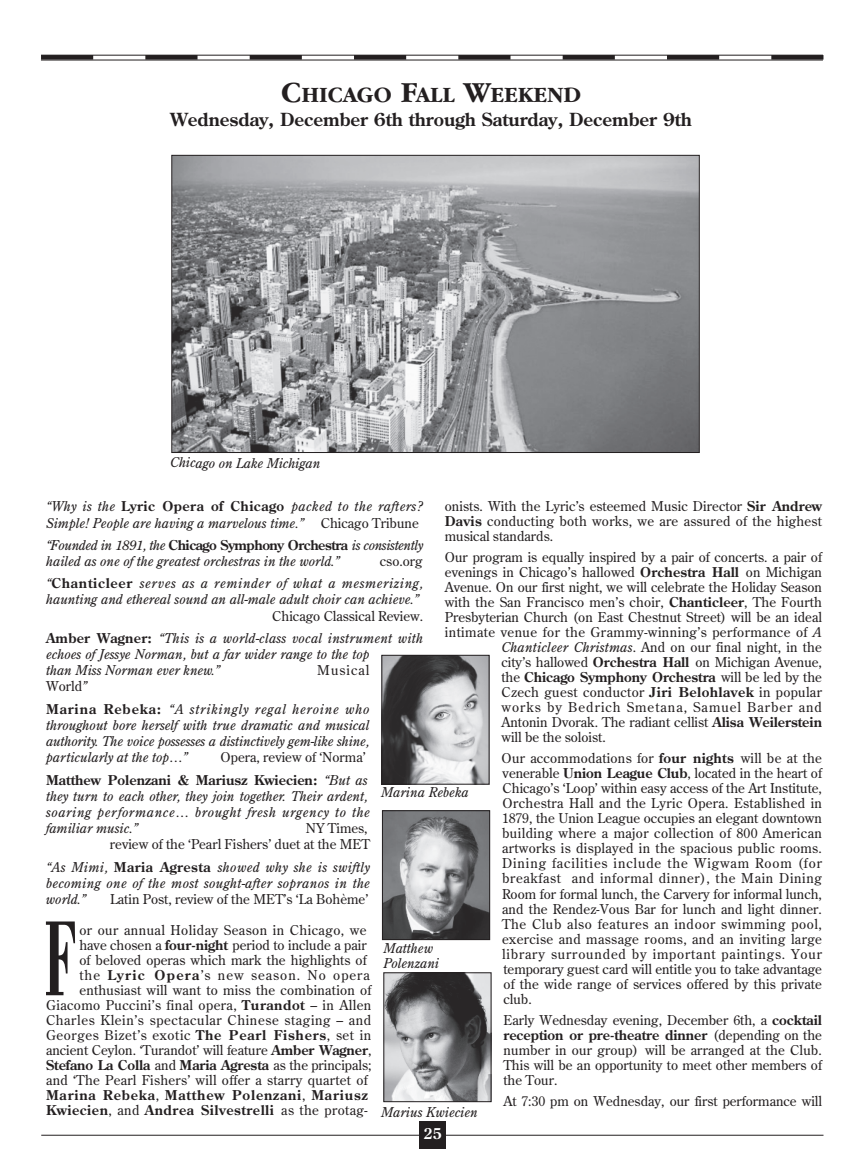
<style>
.page{position:relative;width:864px;height:1175px;background:#fff}
.page>*{position:absolute;margin:0;border:0;box-sizing:border-box;transform-origin:0 0}
.t1{font:700 110.4px "Bodoni";color:#231f20;scale:.47 1}
.t2{font:700 22.5px "Garamond IT Cby BT";color:#231f20}
.t3{font:700 18px "Century Old Style";color:#231f20}
.t4{font:700 15px "Century Old Style";color:#fff;scale:.9 1}
.t5{font:13.5px/15px "Century Old Style";letter-spacing:.01em;color:#231f20;text-align:justify}
.t6{font:italic 13.5px/16.4px "Century Old Style";color:#231f20}
.t7{font:700 13.5px/22.2px "Century Old Style";letter-spacing:.005em;color:#231f20;text-align:right}
.t8{font:13.5px "Century Old Style";letter-spacing:.03em;color:#231f20}
.t9{font:13.5px "Century Old Style";letter-spacing:.045em;color:#231f20}
.t10{font:13.5px "Century Old Style";letter-spacing:.075em;color:#231f20}
.t11{font:italic 13.5px/22.2px "Century Old Style";letter-spacing:-.025em;color:#231f20}
.t12{font:italic 13.5px/22.2px "Century Old Style";letter-spacing:.045em;color:#231f20;text-align:right}
.t13{font:italic 13.5px/22.2px "Century Old Style";letter-spacing:.055em;color:#231f20}
.t14{font:700 13.5px "Century Old Style";letter-spacing:.04em;color:#231f20}
.t15{font:700 13.5px "Century Old Style";letter-spacing:.06em;color:#231f20}
.t16{font:13.5px "Century Old Style";letter-spacing:.035em;color:#231f20}
.s1{font-size:30px}
.s2{font-weight:700}
.s3{font-style:italic}
.s4{font-weight:400}
.s5{font-weight:700;font-style:normal}
.s6{font-style:normal}
.s7{font-weight:400;font-style:italic}
</style>
<div class="page">
<div style="left:41px;top:55px;width:52px;height:5px;background:#231f20"></div>
<div style="left:145px;top:55px;width:53px;height:5px;background:#231f20"></div>
<div style="left:250px;top:55px;width:52px;height:5px;background:#231f20"></div>
<div style="left:354px;top:55px;width:52px;height:5px;background:#231f20"></div>
<div style="left:458px;top:55px;width:53px;height:5px;background:#231f20"></div>
<div style="left:563px;top:55px;width:52px;height:5px;background:#231f20"></div>
<div style="left:667px;top:55px;width:52px;height:5px;background:#231f20"></div>
<div style="left:771px;top:55px;width:53px;height:5px;background:#231f20"></div>
<hr style="left:41px;top:60px;width:782px;height:1px;background:#231f20">
<hr style="left:41px;top:55px;width:782px;height:1px;background:#231f20">
<img style="left:173px;top:157px;width:525px;height:294px">
<div style="left:171px;top:155px;width:529px;height:298px;border:1px solid #231f20"></div>
<hr style="left:41px;top:1134px;width:783px;height:1px;background:#231f20">
<div style="left:419px;top:1121px;width:27px;height:27px;background:#231f20"></div>
<img style="left:385px;top:974px;width:104px;height:126px">
<div style="left:383px;top:972px;width:108px;height:130px;border:1px solid #231f20"></div>
<img style="left:383px;top:657px;width:104px;height:125px">
<div style="left:381px;top:655px;width:108px;height:129px;border:1px solid #231f20"></div>
<img style="left:384px;top:812px;width:104px;height:126px">
<div style="left:382px;top:810px;width:108px;height:130px;border:1px solid #231f20"></div>
<h2 class="t2" style="left:281px;top:88px;width:301px"><span class="s1">C</span>HICAGO <span class="s1">F</span>ALL <span class="s1">W</span>EEKEND</h2>
<h3 class="t3" style="left:171px;top:109px;width:523px">Wednesday, December 6th through Saturday, December 9th</h3>
<p class="t6" style="left:170px;top:455px;width:152px">Chicago on Lake Michigan</p>
<p class="t5" style="left:445px;top:499px;width:379px">onists. With the Lyric’s esteemed Music Director <span class="s2">Sir Andrew Davis</span> conducting both works, we are assured of the highest musical standards.</p>
<p class="t5" style="left:445px;top:550px;width:379px">Our program is equally inspired by a pair of concerts. a pair of</p>
<p class="t5" style="left:445px;top:565px;width:379px">evenings in Chicago’s hallowed <span class="s2">Orchestra Hall</span> on Michigan</p>
<p class="t5" style="left:445px;top:580px;width:379px">Avenue. On our first night, we will celebrate the Holiday Season</p>
<p class="t5" style="left:445px;top:595px;width:379px">with the San Francisco men’s choir, <span class="s2">Chanticleer</span>, The Fourth</p>
<p class="t5" style="left:445px;top:610px;width:379px">Presbyterian Church (on East Chestnut Street) will be an ideal</p>
<p class="t8" style="left:445px;top:625px;width:379px">intimate venue for the Grammy-winning’s performance of <span class="s3">A</span></p>
<p class="t5" style="left:501px;top:640px;width:322px"><span class="s3">Chanticleer Christmas</span>. And on our final night, in the</p>
<p class="t5" style="left:501px;top:655px;width:322px">city’s hallowed <span class="s2">Orchestra Hall</span> on Michigan Avenue,</p>
<p class="t7" style="left:501px;top:666px;width:322px"><span class="s4">the</span> Chicago Symphony Orchestra <span class="s4">will be led by the</span></p>
<p class="t5" style="left:501px;top:685px;width:322px">Czech guest conductor <span class="s2">Jiri Belohlavek</span> in popular</p>
<p class="t10" style="left:501px;top:700px;width:322px">works by Bedrich Smetana, Samuel Barber and</p>
<p class="t5" style="left:501px;top:715px;width:322px">Antonin Dvorak. The radiant cellist <span class="s2">Alisa Weilerstein</span></p>
<p class="t5" style="left:501px;top:730px;width:106px">will be the soloist.</p>
<p class="t5" style="left:501px;top:751px;width:322px">Our accommodations for <span class="s2">four nights</span> will be at the venerable <span class="s2">Union League Club</span>, located in the heart of Chicago’s ‘Loop’ within easy access of the Art Institute, Orchestra Hall and the Lyric Opera. Established in 1879, the Union League occupies an elegant downtown building where a major collection of 800 American artworks is displayed in the spacious public rooms.<br>Dining facilities include the Wigwam Room (for breakfast and informal dinner), the Main Dining Room for formal lunch, the Carvery for informal lunch, and the Rendez-Vous Bar for lunch and light dinner.<br>The Club also features an indoor swimming pool, exercise and massage rooms, and an inviting large library surrounded by important paintings. Your temporary guest card will entitle you to take advantage of the wide range of services offered by this private club.</p>
<p class="t5" style="left:503px;top:1012px;width:320px">Early Wednesday evening, December 6th, a <span class="s2">cocktail reception or pre-theatre dinner</span> (depending on the number in our group) will be arranged at the Club.<br>This will be an opportunity to meet other members of the Tour.</p>
<p class="t5" style="left:503px;top:1093px;width:320px">At 7:30 pm on Wednesday, our first performance will</p>
<p class="t6" style="left:46px;top:498px;width:379px">“Why is the <span class="s5">Lyric Opera of Chicago</span> packed to the rafters?<br>Simple! People are having a marvelous time.”</p>
<p class="t11" style="left:46px;top:512px;width:379px;text-indent:275px"><span class="s6">Chicago Tribune </span>“Founded in 1891, the <span class="s5">Chicago Symphony Orchestra</span> is consistently</p>
<p class="t6" style="left:46px;top:553px;width:295px">hailed as one of the greatest orchestras in the world.”</p>
<p class="t12" style="left:46px;top:550px;width:379px"><span class="s6">cso.org<br></span>“<span class="s5">Chanticleer</span> serves as a reminder of what a mesmerizing,</p>
<p class="t6" style="left:46px;top:591px;width:375px">haunting and ethereal sound an all-male adult choir can achieve.”</p>
<p class="t6" style="left:46px;top:605px;width:379px;line-height:22.2px;text-align:right"><span class="s6">Chicago Classical Review.<br></span><span class="s5">Amber Wagner:</span> “This is a world-class vocal instrument with</p>
<p class="t6" style="left:46px;top:646px;width:325px">echoes of Jessye Norman, but a far wider range to the top than Miss Norman ever knew.”</p>
<p class="t10" style="left:317px;top:662px;width:54px">Musical</p>
<p class="t13" style="left:46px;top:675px;width:325px"><span class="s6">World</span>”<br><span class="s5">Marina Rebeka:</span> “A strikingly regal heroine who</p>
<p class="t6" style="left:46px;top:717px;width:325px;text-align:justify">throughout bore herself with true dramatic and musical authority. The voice possesses a distinctively gem-like shine, particularly at the top…”</p>
<p class="t7" style="left:46px;top:746px;width:323px"><span class="s4">Opera, review of ‘Norma’<br></span>Matthew Polenzani &amp; Mariusz Kwiecien: <span class="s7">“But as</span></p>
<p class="t6" style="left:46px;top:787px;width:326px">they turn to each other, they join together. Their ardent, soaring performance… brought fresh urgency to the familiar music.”</p>
<p class="t6" style="left:381px;top:784px;width:89px">Marina Rebeka</p>
<p class="t5" style="left:110px;top:820px;width:262px;line-height:16.2px;text-align:right">NY Times,<br>review of the ‘Pearl Fishers’ duet at the MET</p>
<p class="t6" style="left:46px;top:858px;width:326px;text-align:justify">“As Mimi, <span class="s5">Maria Agresta</span> showed why she is swiftly becoming one of the most sought-after sopranos in the world.”</p>
<p class="t5" style="left:110px;top:891px;width:260px">Latin Post, review of the MET’s ‘La Bohème’</p>
<h1 class="t1" style="left:45px;top:892px;width:69px">F</h1>
<p class="t16" style="left:79px;top:922px;width:289px">or our annual Holiday Season in Chicago, we</p>
<p class="t5" style="left:79px;top:938px;width:289px">have chosen a <span class="s2">four-night</span> period to include a pair</p>
<p class="t5" style="left:79px;top:953px;width:289px">of beloved operas which mark the highlights of</p>
<p class="t10" style="left:79px;top:967px;width:292px">the <span class="s2">Lyric Opera</span>’s new season. No opera</p>
<p class="t5" style="left:79px;top:983px;width:294px">enthusiast will want to miss the combination of</p>
<p class="t8" style="left:46px;top:997px;width:327px">Giacomo Puccini’s final opera, <span class="s2">Turandot</span> – in Allen</p>
<p class="t9" style="left:46px;top:1012px;width:327px">Charles Klein’s spectacular Chinese staging – and</p>
<p class="t9" style="left:46px;top:1027px;width:327px">Georges Bizet’s exotic <span class="s2">The Pearl Fishers</span>, set in</p>
<p class="t5" style="left:46px;top:1043px;width:327px">ancient Ceylon. ‘Turandot’ will feature <span class="s2">Amber Wagner</span>,</p>
<p class="t7" style="left:46px;top:1054px;width:327px">Stefano La Colla <span class="s4">and</span> Maria Agresta <span class="s4">as the principals;</span></p>
<p class="t5" style="left:46px;top:1073px;width:323px">and ‘The Pearl Fishers’ will offer a starry quartet of</p>
<p class="t15" style="left:46px;top:1087px;width:323px">Marina Rebeka<span class="s4">,</span> Matthew Polenzani<span class="s4">,</span> Mariusz</p>
<p class="t14" style="left:46px;top:1102px;width:323px">Kwiecien<span class="s4">, and</span> Andrea Silvestrelli <span class="s4">as the protag-</span></p>
<p class="t6" style="left:384px;top:941px;width:57px;line-height:14.7px">Matthew<br>Polenzani</p>
<p class="t6" style="left:381px;top:1103px;width:98px">Marius Kwiecien</p>
<p class="t4" style="left:424px;top:1125px;width:21px">25</p>
</div>
